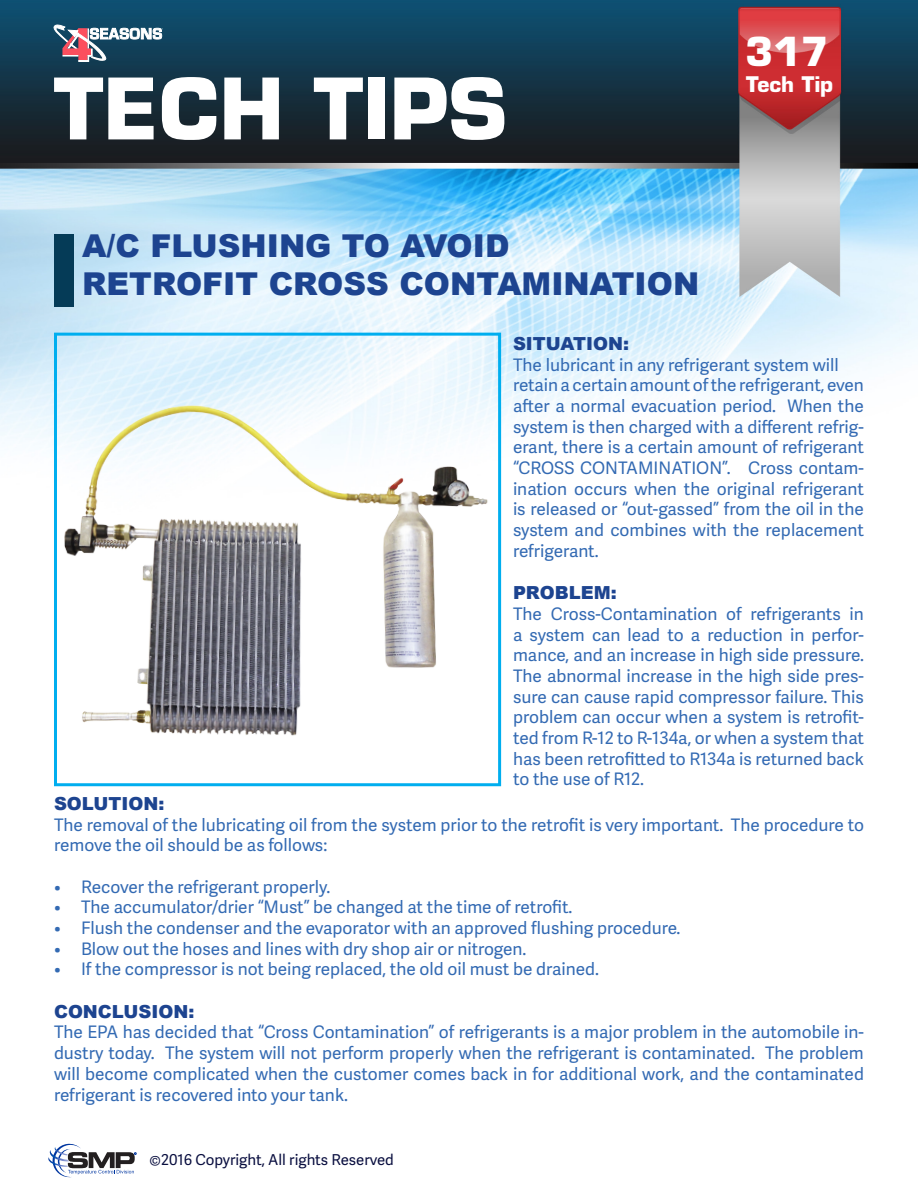
<style>
.page{position:relative;width:918px;height:1188px;background:#fff}
.page>*{position:absolute;margin:0;border:0;box-sizing:border-box;transform-origin:0 0}
.t1{font:700 82.5px "Eurostile LT Std";color:#fff}
.t2{font:700 39px "Eurostile LT Std";color:#fff}
.t3{font:900 31.5px "Arial";color:#1d4490}
.t4{font:700 21px "Eurostile LT Std";color:#fff}
.t5{font:900 18px "Arial";color:#1d4490}
.t6{font:17.25px/20.7px "Adelle Sans";color:#336ab3;text-align:justify}
.t7{font:15px "Adelle Sans";color:#090e3f}
</style>
<div class="page">
<img style="left:0;top:0;width:918px;height:1155px">
<div style="left:54px;top:234px;width:19px;height:73px;background:#053b57"></div>
<img style="left:58px;top:387px;width:439px;height:372px">
<div style="left:54px;top:333px;width:447px;height:453px;border:3px solid #00aeef"></div>
<svg style="left:52px;top:24px;width:111px;height:37px"></svg>
<svg style="left:48px;top:1143px;width:88px;height:35px"></svg>
<p class="t1" style="left:54px;top:58px;width:455px">TECH TIPS</p>
<p class="t3" style="left:82px;top:223px;width:429px">A/C FLUSHING TO AVOID</p>
<p class="t3" style="left:82px;top:261px;width:619px">RETROFIT CROSS CONTAMINATION</p>
<p class="t2" style="left:745px;top:27px;width:86px">317</p>
<p class="t4" style="left:746px;top:72px;width:89px">Tech Tip</p>
<p class="t5" style="left:513px;top:330px;width:118px">SITUATION:</p>
<p class="t6" style="left:513px;top:353px;width:327px">The lubricant in any refrigerant system will</p>
<p class="t6" style="left:513px;top:374px;width:352px">retain a certain amount of the refrigerant, even after a normal evacuation period. When the system is then charged with a different refrig&shy;erant, there is a certain amount of refrigerant “CROSS CONTAMINATION”. Cross contam&shy;ination occurs when the original refrigerant is released or “out-gassed” from the oil in the system and combines with the replacement refrigerant.</p>
<p class="t5" style="left:513px;top:580px;width:105px">PROBLEM:</p>
<p class="t6" style="left:513px;top:603px;width:352px">The Cross-Contamination of refrigerants in a system can lead to a reduction in perfor&shy;mance, and an increase in high side pressure.<br>The abnormal increase in the high side pres&shy;sure can cause rapid compressor failure. This problem can occur when a system is retrofit&shy;ted from R-12 to R-134a, or when a system that has been retrofitted to R134a is returned back to the use of R12.</p>
<p class="t5" style="left:54px;top:790px;width:112px">SOLUTION:</p>
<p class="t6" style="left:54px;top:813px;width:812px">The removal of the lubricating oil from the system prior to the retrofit is very important. The procedure to remove the oil should be as follows:</p>
<p class="t6" style="left:54px;top:876px;width:278px">• Recover the refrigerant properly.</p>
<p class="t6" style="left:54px;top:896px;width:520px">• The accumulator/drier “Must” be changed at the time of retrofit.</p>
<p class="t6" style="left:54px;top:917px;width:628px">• Flush the condenser and the evaporator with an approved flushing procedure.</p>
<p class="t6" style="left:54px;top:938px;width:474px">• Blow out the hoses and lines with dry shop air or nitrogen.</p>
<p class="t6" style="left:54px;top:958px;width:547px">• If the compressor is not being replaced, the old oil must be drained.</p>
<p class="t5" style="left:54px;top:998px;width:142px">CONCLUSION:</p>
<p class="t6" style="left:54px;top:1021px;width:811px">The EPA has decided that “Cross Contamination” of refrigerants is a major problem in the automobile in&shy;dustry today. The system will not perform properly when the refrigerant is contaminated. The problem will become complicated when the customer comes back in for additional work, and the contaminated refrigerant is recovered into your tank.</p>
<p class="t7" style="left:150px;top:1149px;width:246px">©2016 Copyright, All rights Reserved</p>
</div>
